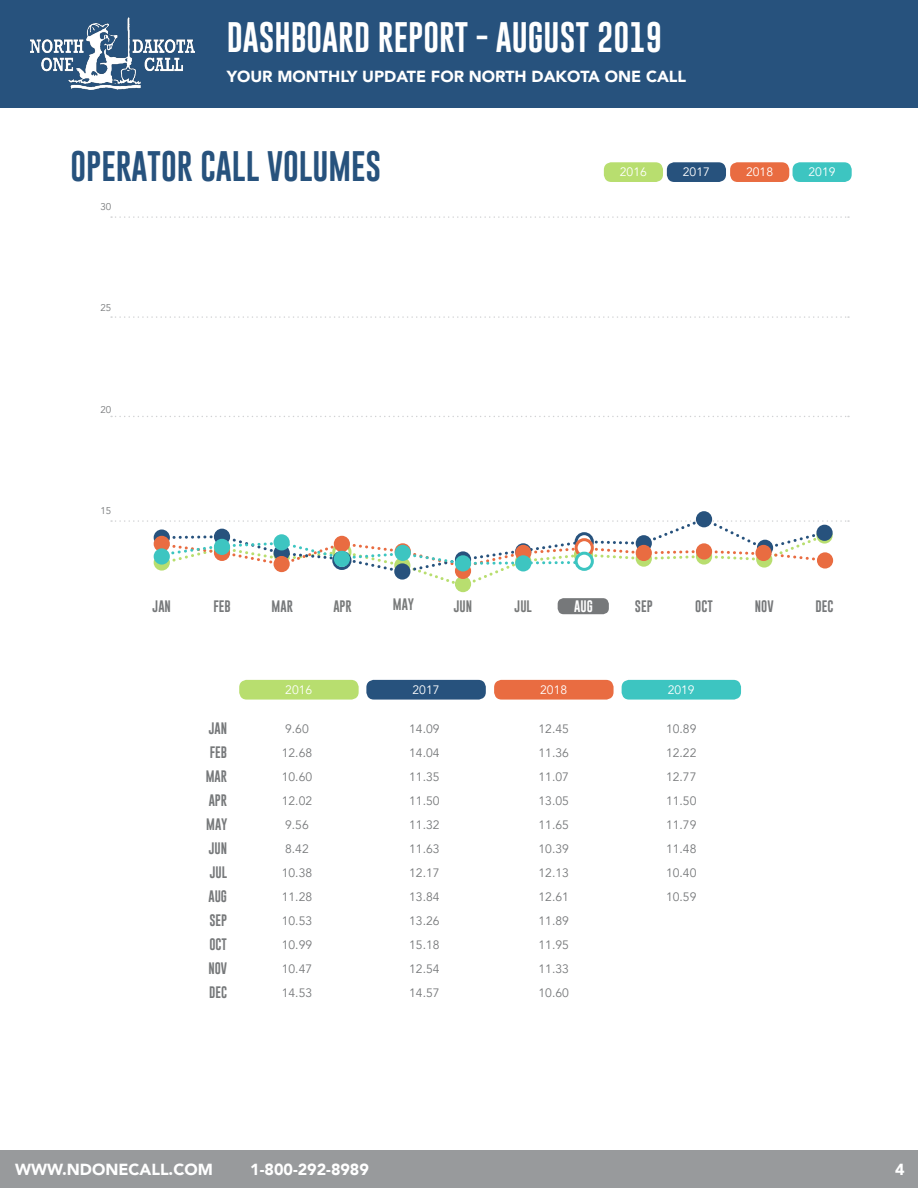
<style>
.page{position:relative;width:918px;height:1188px;background:#fff}
.page>*{position:absolute;margin:0;border:0;box-sizing:border-box;transform-origin:0 0}
.t1{font:31.2px "Gobold";color:#fff}
.t2{font:31.2px "Gobold";color:#27527d}
.t3{font:900 16.05px "Avenir";color:#fff}
.t4{font:12.15px "Avenir";color:#76787a}
.t5{font:12.15px "Gobold";color:#76787a}
.t6{font:12.15px "Avenir";color:#fff}
.t7{font:12.15px "Gobold";color:#787a7a}
.t8{font:12.15px "Gobold";color:#fff}
.t9{font:9.75px "Avenir";color:#76787a}
</style>
<div class="page">
<svg style="left:111px;top:216px;width:738px;height:2px"></svg>
<svg style="left:111px;top:316px;width:738px;height:2px"></svg>
<svg style="left:111px;top:416px;width:738px;height:1px"></svg>
<div style="left:558px;top:598px;width:51px;height:16px;background:#76787a;border-radius:6px"></div>
<div style="left:622px;top:680px;width:119px;height:20px;background:#3dc5c1;border-radius:8px"></div>
<div style="left:0;top:0;width:918px;height:107px;background:#27527d"></div>
<div style="left:0;top:1150px;width:918px;height:38px;background:#989a9c"></div>
<img style="left:30px;top:17px;width:164px;height:73px">
<svg style="left:455px;top:576px;width:16px;height:16px"></svg>
<svg style="left:696px;top:511px;width:16px;height:16px"></svg>
<div style="left:793px;top:162px;width:59px;height:20px;background:#3dc5c1;border-radius:8px"></div>
<div style="left:604px;top:162px;width:59px;height:20px;background:#b8de6f;border-radius:8px"></div>
<div style="left:667px;top:162px;width:59px;height:20px;background:#27527d;border-radius:8px"></div>
<div style="left:730px;top:162px;width:59px;height:20px;background:#e96c41;border-radius:8px"></div>
<div style="left:239px;top:680px;width:120px;height:20px;background:#b8de6f;border-radius:8px"></div>
<div style="left:366px;top:680px;width:120px;height:20px;background:#27527d;border-radius:8px"></div>
<div style="left:494px;top:680px;width:120px;height:20px;background:#e96c41;border-radius:8px"></div>
<svg style="left:111px;top:516px;width:738px;height:72px"></svg>
<div style="left:214px;top:539px;width:16px;height:16px;background:#3dc5c1;border-radius:50%"></div>
<div style="left:274px;top:534px;width:16px;height:16px;background:#3dc5c1;border-radius:50%"></div>
<div style="left:334px;top:551px;width:16px;height:16px;background:#3dc5c1;border-radius:50%"></div>
<div style="left:395px;top:545px;width:16px;height:16px;background:#3dc5c1;border-radius:50%"></div>
<div style="left:455px;top:555px;width:16px;height:16px;background:#3dc5c1;border-radius:50%"></div>
<div style="left:515px;top:555px;width:16px;height:16px;background:#3dc5c1;border-radius:50%"></div>
<div style="left:576px;top:553px;width:16px;height:16px;background:#fff;border-radius:50%"></div>
<div style="left:575px;top:552px;width:19px;height:19px;border:3px solid #3dc5c1;border-radius:50%"></div>
<p class="t1" style="left:227px;top:17px;width:437px">DASHBOARD REPORT - AUGUST 2019</p>
<p class="t3" style="left:227px;top:63px;width:461px">YOUR MONTHLY UPDATE FOR NORTH DAKOTA ONE CALL</p>
<p class="t2" style="left:70px;top:146px;width:312px">OPERATOR CALL VOLUMES</p>
<p class="t9" style="left:100px;top:201px;width:12px">30</p>
<p class="t9" style="left:100px;top:302px;width:12px">25</p>
<p class="t9" style="left:100px;top:404px;width:12px">20</p>
<p class="t9" style="left:100px;top:505px;width:12px">15</p>
<p class="t6" style="left:620px;top:165px;width:29px">2016</p>
<p class="t6" style="left:683px;top:165px;width:29px">2017</p>
<p class="t6" style="left:746px;top:165px;width:29px">2018</p>
<p class="t6" style="left:809px;top:165px;width:29px">2019</p>
<p class="t5" style="left:153px;top:598px;width:20px">JAN</p>
<p class="t5" style="left:213px;top:598px;width:19px">FEB</p>
<p class="t5" style="left:272px;top:598px;width:23px">MAR</p>
<p class="t7" style="left:333px;top:598px;width:20px">APR</p>
<p class="t7" style="left:393px;top:596px;width:23px">MAY</p>
<p class="t7" style="left:454px;top:598px;width:20px">JUN</p>
<p class="t7" style="left:515px;top:598px;width:19px">JUL</p>
<p class="t8" style="left:574px;top:598px;width:20px">AUG</p>
<p class="t5" style="left:635px;top:598px;width:19px">SEP</p>
<p class="t5" style="left:695px;top:598px;width:19px">OCT</p>
<p class="t5" style="left:755px;top:598px;width:20px">NOV</p>
<p class="t5" style="left:816px;top:598px;width:19px">DEC</p>
<p class="t5" style="left:209px;top:721px;width:20px">JAN</p>
<p class="t5" style="left:210px;top:745px;width:19px">FEB</p>
<p class="t5" style="left:206px;top:769px;width:23px">MAR</p>
<p class="t5" style="left:209px;top:793px;width:20px">APR</p>
<p class="t5" style="left:206px;top:817px;width:23px">MAY</p>
<p class="t5" style="left:209px;top:841px;width:20px">JUN</p>
<p class="t5" style="left:210px;top:865px;width:19px">JUL</p>
<p class="t5" style="left:208px;top:889px;width:20px">AUG</p>
<p class="t5" style="left:209px;top:913px;width:19px">SEP</p>
<p class="t5" style="left:209px;top:937px;width:19px">OCT</p>
<p class="t5" style="left:208px;top:961px;width:20px">NOV</p>
<p class="t5" style="left:209px;top:985px;width:19px">DEC</p>
<p class="t6" style="left:285px;top:682px;width:29px">2016</p>
<p class="t6" style="left:412px;top:682px;width:29px">2017</p>
<p class="t6" style="left:540px;top:682px;width:29px">2018</p>
<p class="t4" style="left:285px;top:722px;width:25px">9.60</p>
<p class="t4" style="left:282px;top:746px;width:32px">12.68</p>
<p class="t4" style="left:282px;top:770px;width:32px">10.60</p>
<p class="t4" style="left:282px;top:794px;width:32px">12.02</p>
<p class="t4" style="left:285px;top:818px;width:25px">9.56</p>
<p class="t4" style="left:285px;top:842px;width:25px">8.42</p>
<p class="t4" style="left:282px;top:866px;width:32px">10.38</p>
<p class="t4" style="left:282px;top:890px;width:32px">11.28</p>
<p class="t4" style="left:282px;top:914px;width:32px">10.53</p>
<p class="t4" style="left:282px;top:938px;width:32px">10.99</p>
<p class="t4" style="left:282px;top:962px;width:32px">10.47</p>
<p class="t4" style="left:282px;top:986px;width:32px">14.53</p>
<p class="t4" style="left:409px;top:722px;width:32px">14.09</p>
<p class="t4" style="left:409px;top:746px;width:32px">14.04</p>
<p class="t4" style="left:409px;top:770px;width:32px">11.35</p>
<p class="t4" style="left:409px;top:794px;width:32px">11.50</p>
<p class="t4" style="left:409px;top:818px;width:32px">11.32</p>
<p class="t4" style="left:409px;top:842px;width:32px">11.63</p>
<p class="t4" style="left:409px;top:866px;width:32px">12.17</p>
<p class="t4" style="left:409px;top:890px;width:32px">13.84</p>
<p class="t4" style="left:409px;top:914px;width:32px">13.26</p>
<p class="t4" style="left:409px;top:938px;width:32px">15.18</p>
<p class="t4" style="left:409px;top:962px;width:32px">12.54</p>
<p class="t4" style="left:409px;top:986px;width:32px">14.57</p>
<p class="t4" style="left:539px;top:722px;width:32px">12.45</p>
<p class="t4" style="left:539px;top:746px;width:32px">11.36</p>
<p class="t4" style="left:539px;top:770px;width:32px">11.07</p>
<p class="t4" style="left:539px;top:794px;width:32px">13.05</p>
<p class="t4" style="left:539px;top:818px;width:32px">11.65</p>
<p class="t4" style="left:539px;top:842px;width:32px">10.39</p>
<p class="t4" style="left:539px;top:866px;width:32px">12.13</p>
<p class="t4" style="left:539px;top:890px;width:32px">12.61</p>
<p class="t4" style="left:539px;top:914px;width:32px">11.89</p>
<p class="t4" style="left:539px;top:938px;width:32px">11.95</p>
<p class="t4" style="left:539px;top:962px;width:32px">11.33</p>
<p class="t4" style="left:539px;top:986px;width:32px">10.60</p>
<p class="t6" style="left:668px;top:682px;width:29px">2019</p>
<p class="t4" style="left:666px;top:722px;width:32px">10.89</p>
<p class="t4" style="left:666px;top:746px;width:32px">12.22</p>
<p class="t4" style="left:666px;top:770px;width:32px">12.77</p>
<p class="t4" style="left:666px;top:794px;width:32px">11.50</p>
<p class="t4" style="left:666px;top:818px;width:32px">11.79</p>
<p class="t4" style="left:666px;top:842px;width:32px">11.48</p>
<p class="t4" style="left:666px;top:866px;width:32px">10.40</p>
<p class="t4" style="left:666px;top:890px;width:32px">10.59</p>
<p class="t3" style="left:15px;top:1156px;width:199px">WWW.NDONECALL.COM</p>
<p class="t3" style="left:250px;top:1156px;width:120px">1-800-292-8989</p>
<p class="t3" style="left:895px;top:1156px;width:11px">4</p>
</div>
